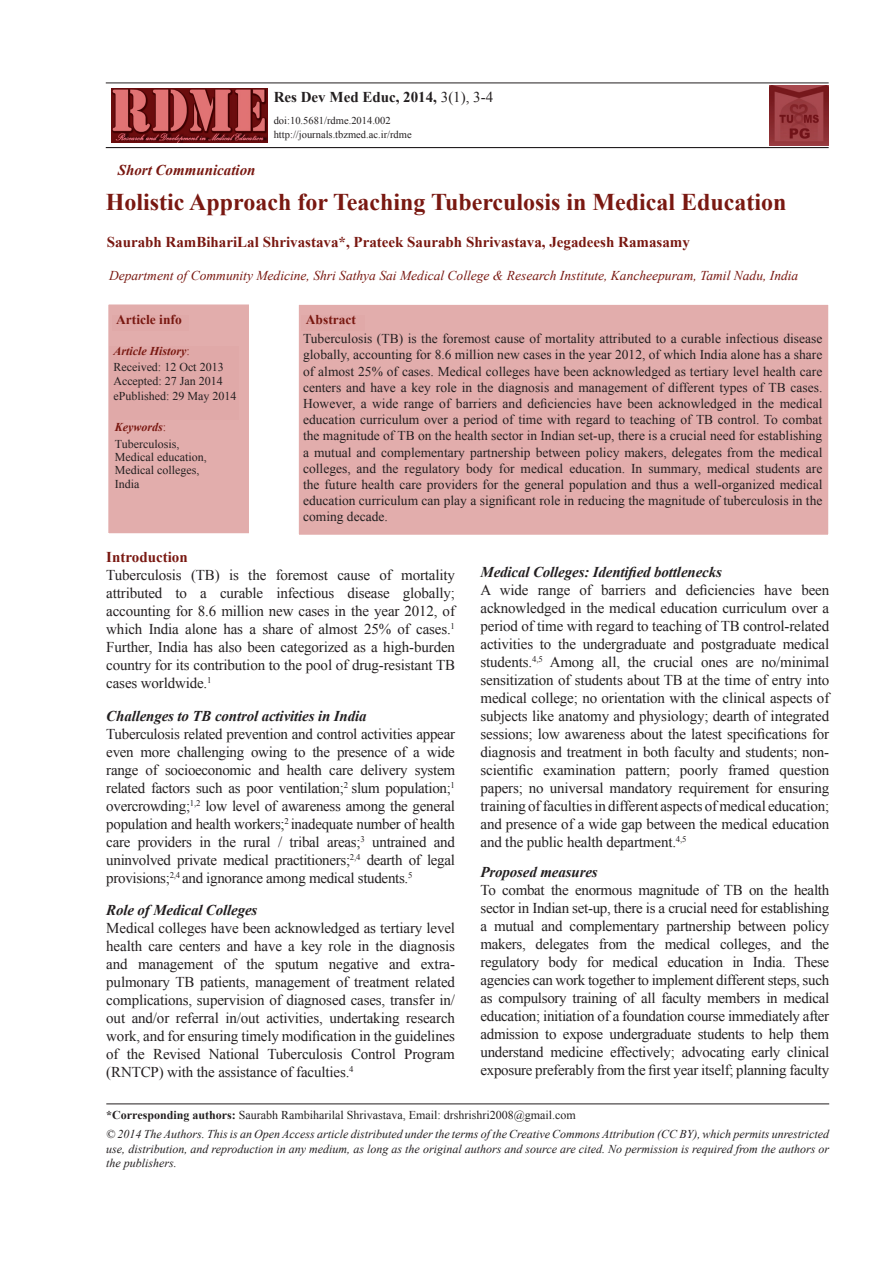
<style>
.page{position:relative;width:893px;height:1263px;background:#fff}
.page>*{position:absolute;margin:0;border:0;box-sizing:border-box;transform-origin:0 0}
.Style2{font:700 24px "Times New Roman";color:#791811}
.Default{font:15px/18px "Times New Roman";letter-spacing:-.01em;color:#231f20;text-align:justify}
.t1{font:italic 700 15px "Times New Roman";letter-spacing:-.01em;color:#231f20}
.Normal__Web{font:700 15px "Times New Roman";color:#791811}
.Title{font:700 15px "Times New Roman";color:#231f20}
.Article_Type{font:italic 700 15px "Times New Roman";color:#791811}
.Default-2{font:700 15px "Times New Roman";color:#791811}
.t2{font:13.5px/16.2px "Times New Roman";color:#231f20;text-align:justify}
.Normal__Web-2{font:italic 13.5px "Times New Roman";color:#791811}
.ABSTRACT_-title{font:700 13.5px "Times New Roman";color:#791811}
.Sub-title{font:700 13.5px "Times New Roman";color:#791811}
.Sub-title-2{font:italic 12px/14.4px "Times New Roman";color:#231f20;text-align:justify}
.Corresponding_author{font:12px/14.4px "Times New Roman";color:#231f20}
.Normal__Web-3{font:12px "Times New Roman";color:#231f20}
.Article_Type-2{font:italic 700 12px "Times New Roman";color:#791811}
.DOI{font:10.5px "Times New Roman";color:#231f20}
.s1{font-weight:400}
.s2{font-weight:400;font-style:normal}
.s3{font-weight:700}
</style>
<div class="page">
<hr style="left:106px;top:1103px;width:723px;height:1px;background:#231f20">
<img style="left:111px;top:88px;width:156px;height:55px">
<hr style="left:106px;top:147px;width:723px;height:1px;background:#231f20">
<hr style="left:106px;top:83px;width:723px;height:1px;background:#231f20">
<div style="left:107px;top:303px;width:143px;height:232px;background:#e2adac;border:2px solid #fff"></div>
<div style="left:109px;top:347px;width:130px;height:73px;background:#e0a9a8"></div>
<div style="left:298px;top:304px;width:531px;height:231px;background:#e2adac"></div>
<div style="left:297px;top:303px;width:533px;height:233px;border:2px solid #fff"></div>
<div style="left:302px;top:315px;width:63px;height:16px;background:#e0a9a8"></div>
<div style="left:112px;top:315px;width:77px;height:16px;background:#e0a9a8"></div>
<img style="left:769px;top:86px;width:60px;height:59px">
<p class="Article_Type" style="left:118px;top:160px;width:139px">Short Communication</p>
<p class="Title" style="left:274px;top:86px;width:221px">Res Dev Med Educ, 2014, <span class="s1">3(1), 3-4</span></p>
<p class="DOI" style="left:274px;top:114px;width:118px">doi:10.5681/rdme.2014.002</p>
<p class="DOI" style="left:274px;top:127px;width:139px">http://journals.tbzmed.ac.ir/rdme</p>
<p class="Style2" style="left:106px;top:185px;width:682px">Holistic Approach for Teaching Tuberculosis in Medical Education</p>
<p class="Normal__Web" style="left:107px;top:232px;width:584px">Saurabh RamBihariLal Shrivastava*, Prateek Saurabh Shrivastava, Jegadeesh Ramasamy</p>
<p class="Normal__Web-2" style="left:109px;top:266px;width:691px">Department of Community Medicine, Shri Sathya Sai Medical College &amp; Research Institute, Kancheepuram, Tamil Nadu, India</p>
<p class="ABSTRACT_-title" style="left:116px;top:311px;width:67px">Article info</p>
<p class="Sub-title" style="left:306px;top:311px;width:52px">Abstract</p>
<p class="Article_Type-2" style="left:113px;top:343px;width:78px">Article History<span class="s2">:</span></p>
<p class="Corresponding_author" style="left:113px;top:359px;width:124px">Received: 12 Oct 2013<br>Accepted: 27 Jan 2014 ePublished: 29 May 2014</p>
<p class="Article_Type-2" style="left:115px;top:418px;width:53px">Keywords<span class="s2">:</span></p>
<p class="Normal__Web-3" style="left:115px;top:436px;width:66px">Tuberculosis,</p>
<p class="Normal__Web-3" style="left:115px;top:449px;width:93px">Medical education,</p>
<p class="Normal__Web-3" style="left:115px;top:462px;width:86px">Medical colleges,</p>
<p class="Normal__Web-3" style="left:115px;top:475px;width:26px">India</p>
<p class="t2" style="left:303px;top:330px;width:521px">Tuberculosis (TB) is the foremost cause of mortality attributed to a curable infectious disease globally, accounting for 8.6 million new cases in the year 2012, of which India alone has a share of almost 25% of cases. Medical colleges have been acknowledged as tertiary level health care centers and have a key role in the diagnosis and management of different types of TB cases.<br>However, a wide range of barriers and deficiencies have been acknowledged in the medical education curriculum over a period of time with regard to teaching of TB control. To combat the magnitude of TB on the health sector in Indian set-up, there is a crucial need for establishing a mutual and complementary partnership between policy makers, delegates from the medical colleges, and the regulatory body for medical education. In summary, medical students are the future health care providers for the general population and thus a well-organized medical education curriculum can play a significant role in reducing the magnitude of tuberculosis in the coming decade.</p>
<p class="Default-2" style="left:106px;top:547px;width:83px">Introduction</p>
<p class="Default" style="left:106px;top:566px;width:350px">Tuberculosis (TB) is the foremost cause of mortality attributed to a curable infectious disease globally; accounting for 8.6 million new cases in the year 2012, of which India alone has a share of almost 25% of cases.<sup>1<br></sup>Further, India has also been categorized as a high-burden country for its contribution to the pool of drug-resistant TB cases worldwide.<sup>1</sup></p>
<p class="t1" style="left:106px;top:705px;width:262px">Challenges to TB control activities in India</p>
<p class="Default" style="left:106px;top:724px;width:350px">Tuberculosis related prevention and control activities appear even more challenging owing to the presence of a wide range of socioeconomic and health care delivery system related factors such as poor ventilation;<sup>2</sup> slum population;<sup>1 </sup>overcrowding;<sup>1,2</sup> low level of awareness among the general population and health workers;<sup>2</sup> inadequate number of health care providers in the rural / tribal areas;<sup>3</sup> untrained and uninvolved private medical practitioners;<sup>2,4</sup> dearth of legal provisions;<sup>2,4</sup> and ignorance among medical students.<sup>5</sup></p>
<p class="t1" style="left:106px;top:899px;width:153px">Role of Medical Colleges</p>
<p class="Default" style="left:106px;top:919px;width:350px">Medical colleges have been acknowledged as tertiary level health care centers and have a key role in the diagnosis and management of the sputum negative and extra&shy;pulmonary TB patients, management of treatment related complications, supervision of diagnosed cases, transfer in/ out and/or referral in/out activities, undertaking research work, and for ensuring timely modification in the guidelines of the Revised National Tuberculosis Control Program (RNTCP) with the assistance of faculties.<sup>4</sup></p>
<p class="t1" style="left:480px;top:561px;width:243px">Medical Colleges: Identified bottlenecks</p>
<p class="Default" style="left:480px;top:581px;width:350px">A wide range of barriers and deficiencies have been acknowledged in the medical education curriculum over a period of time with regard to teaching of TB control-related activities to the undergraduate and postgraduate medical students.<sup>4,5</sup> Among all, the crucial ones are no/minimal sensitization of students about TB at the time of entry into medical college; no orientation with the clinical aspects of subjects like anatomy and physiology; dearth of integrated sessions; low awareness about the latest specifications for diagnosis and treatment in both faculty and students; non&shy;scientific examination pattern; poorly framed question papers; no universal mandatory requirement for ensuring training of faculties in different aspects of medical education; and presence of a wide gap between the medical education and the public health department.<sup>4,5</sup></p>
<p class="t1" style="left:480px;top:862px;width:119px">Proposed measures</p>
<p class="Default" style="left:480px;top:881px;width:350px">To combat the enormous magnitude of TB on the health sector in Indian set-up, there is a crucial need for establishing a mutual and complementary partnership between policy makers, delegates from the medical colleges, and the regulatory body for medical education in India. These agencies can work together to implement different steps, such as compulsory training of all faculty members in medical education; initiation of a foundation course immediately after admission to expose undergraduate students to help them understand medicine effectively; advocating early clinical exposure preferably from the first year itself; planning faculty</p>
<p class="Corresponding_author" style="left:106px;top:1108px;width:471px"><span class="s3">*Corresponding authors:</span> Saurabh Rambiharilal Shrivastava, Email: drshrishri2008@gmail.com</p>
<p class="Sub-title-2" style="left:106px;top:1127px;width:724px">© 2014 The Authors. This is an Open Access article distributed under the terms of the Creative Commons Attribution (CC BY), which permits unrestricted use, distribution, and reproduction in any medium, as long as the original authors and source are cited. No permission is required from the authors or the publishers.</p>
</div>
